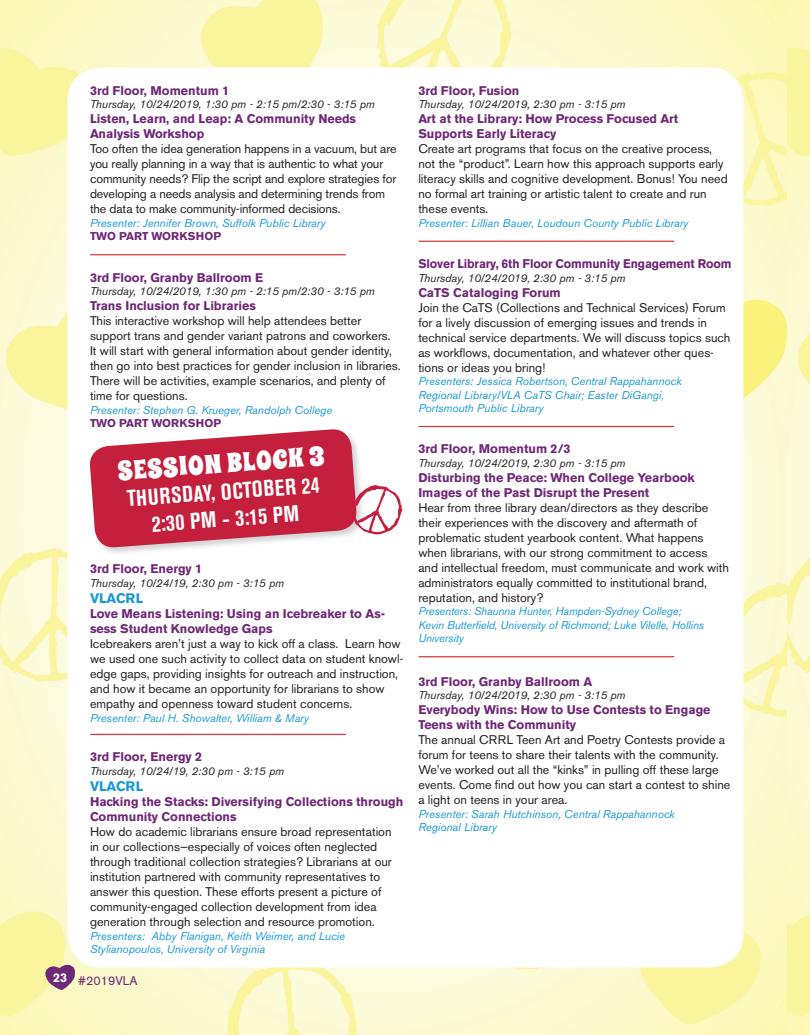
<style>
.page{position:relative;width:810px;height:1035px;background:#fff}
.page>*{position:absolute;margin:0;border:0;box-sizing:border-box;transform-origin:0 0}
.t1{font:26.75px "Spicy Rice";color:#fff}
.t2{font:700 condensed 22.62px/27.1px "Akzidenz Grotesk BE";color:#fff;text-align:center}
.t3{font:700 13.75px "Akzidenz Grotesk BE";color:#1899d6}
.t4{font:12.5px/15px "Akzidenz Grotesk BE";color:#231f20}
.t5{font:700 12.5px/15px "Akzidenz Grotesk BE";color:#6f2777}
.t6{font:700 12.5px "Akzidenz Grotesk BE";color:#6f2777;scale:.96 1}
.t7{font:12.5px "Akzidenz Grotesk BE";color:#6f2777}
.t8{font:italic 11.25px/13.5px "Akzidenz Grotesk BE";color:#1899d6}
.t9{font:italic 11.25px "Akzidenz Grotesk BE";color:#231f20}
.t10{font:700 11.25px "Akzidenz Grotesk BE";color:#6f2777}
</style>
<div class="page">
<img style="left:0;top:0;width:810px;height:1035px">
<div style="left:68px;top:68px;width:675px;height:900px;background:#fff;border-radius:34px"></div>
<svg style="left:45px;top:964px;width:31px;height:26px"></svg>
<hr style="left:91px;top:254px;width:255px;height:1px;background:#d1232a">
<div style="left:89px;top:428px;width:276px;height:128px;background:#231f20;opacity:.2"></div>
<svg style="left:89px;top:428px;width:313px;height:121px"></svg>
<hr style="left:91px;top:734px;width:255px;height:1px;background:#d1232a">
<hr style="left:419px;top:241px;width:255px;height:1px;background:#d1232a">
<hr style="left:419px;top:426px;width:255px;height:1px;background:#d1232a">
<hr style="left:419px;top:656px;width:255px;height:1px;background:#d1232a">
<p class="t5" style="left:90px;top:83px;width:141px">3rd Floor, Momentum 1</p>
<p class="t9" style="left:90px;top:98px;width:286px">Thursday, 10/24/2019, 1:30 pm - 2:15 pm/2:30 - 3:15 pm</p>
<p class="t5" style="left:90px;top:112px;width:268px">Listen, Learn, and Leap: A Community Needs<br>Analysis Workshop</p>
<p class="t4" style="left:90px;top:142px;width:308px">Too often the idea generation happens in a vacuum, but are you really planning in a way that is authentic to what your community needs? Flip the script and explore strategies for developing a needs analysis and determining trends from the data to make community-informed decisions.</p>
<p class="t8" style="left:90px;top:216px;width:237px">Presenter: Jennifer Brown, Suffolk Public Library</p>
<p class="t10" style="left:90px;top:230px;width:133px">TWO PART WORKSHOP</p>
<p class="t5" style="left:90px;top:270px;width:175px">3rd Floor, Granby Ballroom E</p>
<p class="t9" style="left:90px;top:284px;width:286px">Thursday, 10/24/2019, 1:30 pm - 2:15 pm/2:30 - 3:15 pm</p>
<p class="t5" style="left:90px;top:298px;width:167px">Trans Inclusion for Libraries</p>
<p class="t4" style="left:90px;top:313px;width:312px">This interactive workshop will help attendees better support trans and gender variant patrons and coworkers.<br>It will start with general information about gender identity, then go into best practices for gender inclusion in libraries.<br>There will be activities, example scenarios, and plenty of time for questions.</p>
<p class="t8" style="left:90px;top:403px;width:244px">Presenter: Stephen G. Krueger, Randolph College</p>
<p class="t10" style="left:90px;top:417px;width:133px">TWO PART WORKSHOP</p>
<h1 class="t1" style="left:117px;top:452px;width:209px;rotate:-4deg">SESSION BLOCK 3</h1>
<h2 class="t2" style="left:126px;top:485px;width:194px;rotate:-4deg">THURSDAY, OCTOBER 24<br>2:30 PM - 3:15 PM</h2>
<p class="t5" style="left:90px;top:561px;width:114px">3rd Floor, Energy 1</p>
<p class="t9" style="left:90px;top:576px;width:196px">Thursday, 10/24/19, 2:30 pm - 3:15 pm</p>
<p class="t3" style="left:90px;top:590px;width:55px">VLACRL</p>
<p class="t5" style="left:90px;top:606px;width:297px">Love Means Listening: Using an Icebreaker to As&shy;sess Student Knowledge Gaps</p>
<p class="t4" style="left:90px;top:636px;width:315px">Icebreakers aren’t just a way to kick off a class. Learn how we used one such activity to collect data on student knowl&shy;edge gaps, providing insights for outreach and instruction, and how it became an opportunity for librarians to show empathy and openness toward student concerns.</p>
<p class="t8" style="left:90px;top:711px;width:220px">Presenter: Paul H. Showalter, William &amp; Mary</p>
<p class="t5" style="left:90px;top:750px;width:114px">3rd Floor, Energy 2</p>
<p class="t9" style="left:90px;top:764px;width:196px">Thursday, 10/24/19, 2:30 pm - 3:15 pm</p>
<p class="t3" style="left:90px;top:779px;width:55px">VLACRL</p>
<p class="t5" style="left:90px;top:795px;width:315px">Hacking the Stacks: Diversifying Collections through<br>Community Connections</p>
<p class="t4" style="left:90px;top:824px;width:303px">How do academic librarians ensure broad representation in our collections—especially of voices often neglected through traditional collection strategies? Librarians at our institution partnered with community representatives to answer this question. These efforts present a picture of community-engaged collection development from idea generation through selection and resource promotion.</p>
<p class="t8" style="left:90px;top:929px;width:257px">Presenters: Abby Flanigan, Keith Weimer, and Lucie<br>Stylianopoulos, University of Virginia</p>
<p class="t7" style="left:53px;top:973px;width:86px"><sup>23</sup> #2019VLA</p>
<p class="t5" style="left:418px;top:83px;width:103px">3rd Floor, Fusion</p>
<p class="t9" style="left:418px;top:98px;width:209px">Thursday, 10/24/2019, 2:30 pm - 3:15 pm</p>
<p class="t5" style="left:418px;top:112px;width:261px">Art at the Library: How Process Focused Art<br>Supports Early Literacy</p>
<p class="t4" style="left:418px;top:142px;width:311px">Create art programs that focus on the creative process, not the “product”. Learn how this approach supports early literacy skills and cognitive development. Bonus! You need no formal art training or artistic talent to create and run these events.</p>
<p class="t8" style="left:418px;top:216px;width:272px">Presenter: Lillian Bauer, Loudoun County Public Library</p>
<p class="t6" style="left:418px;top:257px;width:328px">Slover Library, 6th Floor Community Engagement Room</p>
<p class="t9" style="left:418px;top:271px;width:209px">Thursday, 10/24/2019, 2:30 pm - 3:15 pm</p>
<p class="t5" style="left:418px;top:285px;width:144px">CaTS Cataloging Forum</p>
<p class="t4" style="left:418px;top:300px;width:314px">Join the CaTS (Collections and Technical Services) Forum for a lively discussion of emerging issues and trends in technical service departments. We will discuss topics such as workflows, documentation, and whatever other ques&shy;tions or ideas you bring!</p>
<p class="t8" style="left:418px;top:374px;width:265px">Presenters: Jessica Robertson, Central Rappahannock<br>Regional Library/VLA CaTS Chair; Easter DiGangi,<br>Portsmouth Public Library</p>
<p class="t5" style="left:418px;top:442px;width:154px">3rd Floor, Momentum 2/3</p>
<p class="t9" style="left:418px;top:456px;width:209px">Thursday, 10/24/2019, 2:30 pm - 3:15 pm</p>
<p class="t5" style="left:418px;top:470px;width:278px">Disturbing the Peace: When College Yearbook<br>Images of the Past Disrupt the Present</p>
<p class="t4" style="left:418px;top:500px;width:312px">Hear from three library dean/directors as they describe their experiences with the discovery and aftermath of problematic student yearbook content. What happens when librarians, with our strong commitment to access and intellectual freedom, must communicate and work with administrators equally committed to institutional brand, reputation, and history?</p>
<p class="t8" style="left:418px;top:605px;width:287px">Presenters: Shaunna Hunter, Hampden-Sydney College;<br>Kevin Butterfield, University of Richmond; Luke Vilelle, Hollins<br>University</p>
<p class="t5" style="left:418px;top:674px;width:175px">3rd Floor, Granby Ballroom A</p>
<p class="t9" style="left:418px;top:689px;width:209px">Thursday, 10/24/2019, 2:30 pm - 3:15 pm</p>
<p class="t5" style="left:418px;top:703px;width:294px">Everybody Wins: How to Use Contests to Engage<br>Teens with the Community</p>
<p class="t4" style="left:418px;top:733px;width:314px">The annual CRRL Teen Art and Poetry Contests provide a forum for teens to share their talents with the community.<br>We’ve worked out all the “kinks” in pulling off these large events. Come find out how you can start a contest to shine a light on teens in your area.</p>
<p class="t8" style="left:418px;top:807px;width:258px">Presenter: Sarah Hutchinson, Central Rappahannock<br>Regional Library</p>
</div>
